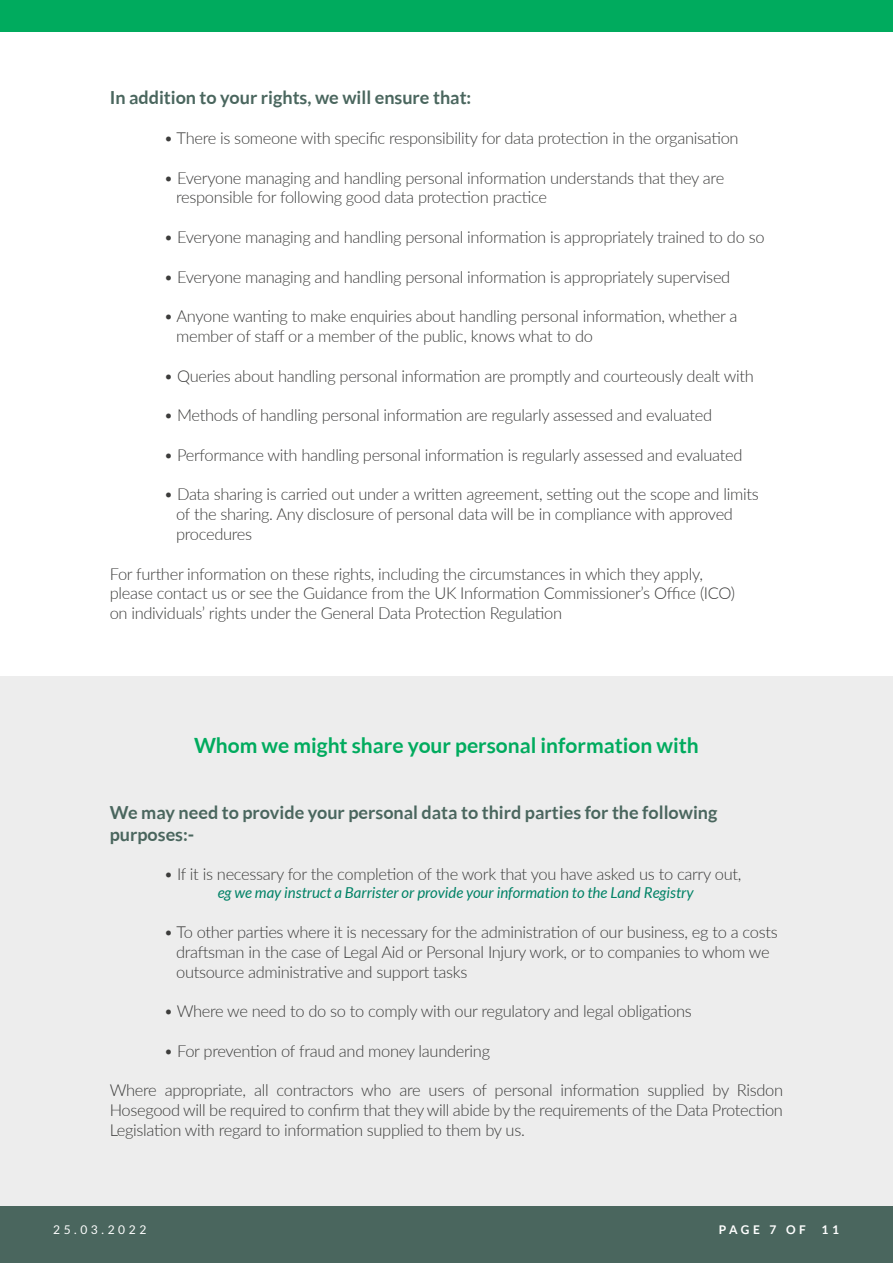
<style>
.page{position:relative;width:893px;height:1263px;background:#fff}
.page>*{position:absolute;margin:0;border:0;box-sizing:border-box;transform-origin:0 0}
.t1{font:700 21px "Lato";color:#00ab5e}
.t2{font:700 18px/21.6px "Lato";color:#4a665e}
.t3{font:300 16.5px/19.8px "Lato";letter-spacing:-.02em;color:#3c3c3b}
.t4{font:italic 15px "Lato";color:#008266}
.t5{font:12px "Lato";letter-spacing:.3em;color:#fff}
.t6{font:700 12px "Lato";letter-spacing:.285em;color:#fff}
</style>
<div class="page">
<div style="left:0;top:0;width:893px;height:32px;background:#00ab5e"></div>
<div style="left:0;top:1205px;width:893px;height:58px;background:#4a665e"></div>
<div style="left:0;top:676px;width:893px;height:529px;background:#ededed"></div>
<p class="t2" style="left:110px;top:87px;width:363px">In addition to your rights, we will ensure that:</p>
<p class="t3" style="left:164px;top:127px;width:576px">• There is someone with specific responsibility for data protection in the organisation</p>
<p class="t3" style="left:176px;top:167px;width:550px;text-indent:-12px">• Everyone managing and handling personal information understands that they are responsible for following good data protection practice</p>
<p class="t3" style="left:164px;top:226px;width:602px">• Everyone managing and handling personal information is appropriately trained to do so</p>
<p class="t3" style="left:164px;top:266px;width:568px">• Everyone managing and handling personal information is appropriately supervised</p>
<p class="t3" style="left:176px;top:306px;width:563px;text-indent:-12px">• Anyone wanting to make enquiries about handling personal information, whether a member of staff or a member of the public, knows what to do</p>
<p class="t3" style="left:164px;top:365px;width:591px">• Queries about handling personal information are promptly and courteously dealt with</p>
<p class="t3" style="left:164px;top:405px;width:550px">• Methods of handling personal information are regularly assessed and evaluated</p>
<p class="t3" style="left:164px;top:444px;width:580px">• Performance with handling personal information is regularly assessed and evaluated</p>
<p class="t3" style="left:176px;top:484px;width:584px;text-indent:-12px">• Data sharing is carried out under a written agreement, setting out the scope and limits of the sharing. Any disclosure of personal data will be in compliance with approved procedures</p>
<p class="t3" style="left:110px;top:563px;width:627px">For further information on these rights, including the circumstances in which they apply, please contact us or see the Guidance from the UK Information Commissioner’s Office (ICO) on individuals’ rights under the General Data Protection Regulation</p>
<p class="t1" style="left:194px;top:733px;width:506px">Whom we might share your personal information with</p>
<p class="t2" style="left:110px;top:801px;width:609px">We may need to provide your personal data to third parties for the following purposes:-</p>
<p class="t3" style="left:164px;top:864px;width:579px">• If it is necessary for the completion of the work that you have asked us to carry out,</p>
<p class="t4" style="left:218px;top:884px;width:477px">eg we may instruct a Barrister or provide your information to the Land Registry</p>
<p class="t3" style="left:176px;top:921px;width:603px;text-indent:-12px">• To other parties where it is necessary for the administration of our business, eg to a costs draftsman in the case of Legal Aid or Personal Injury work, or to companies to whom we outsource administrative and support tasks</p>
<p class="t3" style="left:164px;top:1001px;width:529px">• Where we need to do so to comply with our regulatory and legal obligations</p>
<p class="t3" style="left:164px;top:1040px;width:328px">• For prevention of fraud and money laundering</p>
<p class="t3" style="left:110px;top:1080px;width:675px;text-align:justify">Where appropriate, all contractors who are users of personal information supplied by Risdon Hosegood will be required to confirm that they will abide by the requirements of the Data Protection Legislation with regard to information supplied to them by us.</p>
<p class="t5" style="left:53px;top:1223px;width:95px">25.03.2022</p>
<p class="t6" style="left:719px;top:1223px;width:89px">PAGE 7 OF</p>
<p class="t6" style="left:821px;top:1223px;width:19px">1 1</p>
</div>
